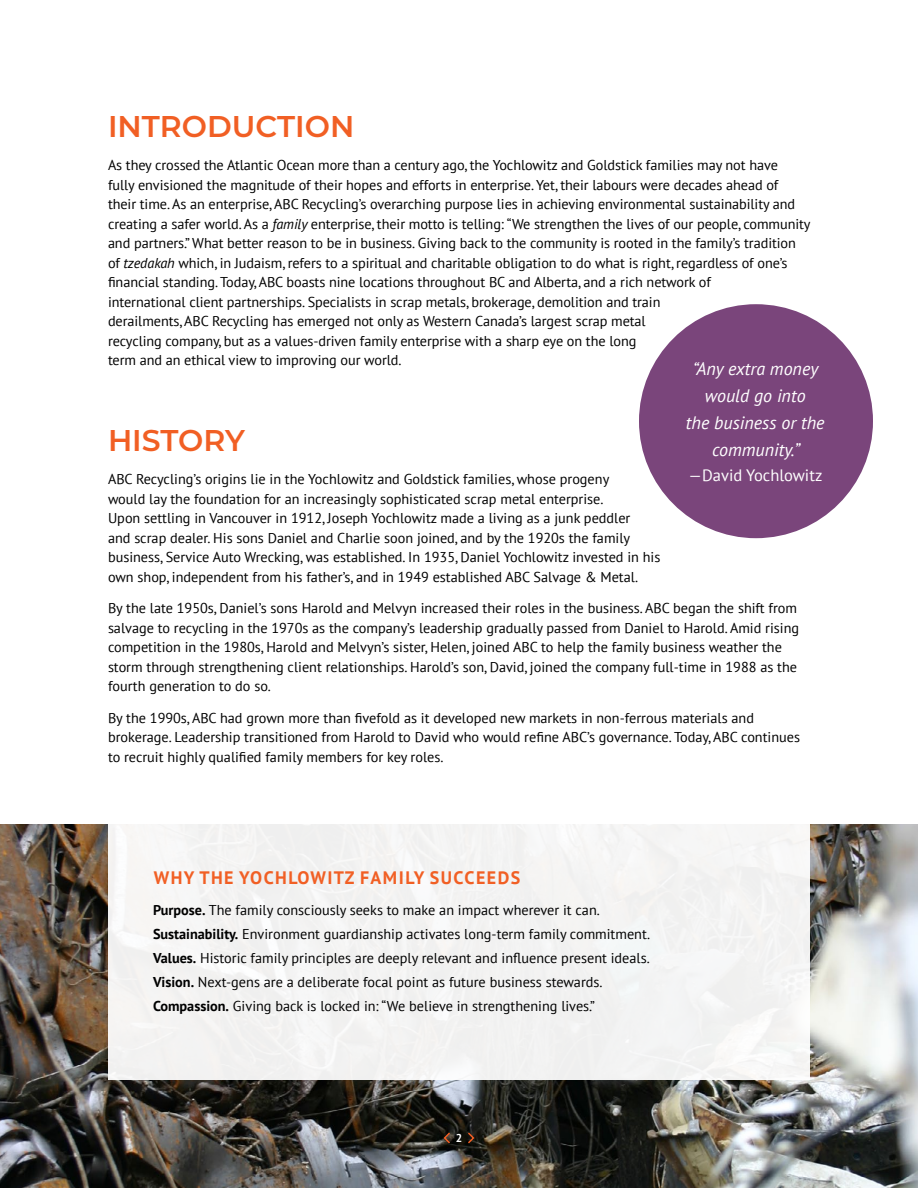
<style>
.page{position:relative;width:918px;height:1188px;background:#fff}
.page>*{position:absolute;margin:0;border:0;box-sizing:border-box;transform-origin:0 0}
.head1_75089{font:600 30px "Montserrat";color:#f15f24}
.callout_text_75089{font:italic 18px/27px "PT Sans";color:#fff;text-align:center}
.sub1_75089{font:700 18px "PT Sans";letter-spacing:.08em;color:#f15f24}
.callout_text_75089-2{font:16.5px "PT Sans";color:#fff}
.body_75089{font:14.25px/19.5px "PT Sans";color:#000}
.t1{font:700 11.4px "PT Sans";color:#fff}
.s1{font-style:italic}
.s2{font-weight:700}
</style>
<div class="page">
<img style="left:0;top:824px;width:918px;height:364px">
<div style="left:108px;top:801px;width:702px;height:279px;background:#f4f3f3"></div>
<div style="left:639px;top:304px;width:234px;height:234px;background:#7a457b;border-radius:50%"></div>
<svg style="left:442px;top:1131px;width:10px;height:14px"></svg>
<svg style="left:466px;top:1131px;width:10px;height:14px"></svg>
<p class="head1_75089" style="left:108px;top:105px;width:248px">INTRODUCTION</p>
<p class="body_75089" style="left:108px;top:155px;width:704px">As they crossed the Atlantic Ocean more than a century ago, the Yochlowitz and Goldstick families may not have<br>fully envisioned the magnitude of their hopes and efforts in enterprise. Yet, their labours were decades ahead of<br>their time. As an enterprise, ABC Recycling’s overarching purpose lies in achieving environmental sustainability and creating a safer world. As a <span class="s1">family</span> enterprise, their motto is telling: “We strengthen the lives of our people, community and partners.” What better reason to be in business. Giving back to the community is rooted in the family’s tradition of <span class="s1">tzedakah</span> which, in Judaism, refers to a spiritual and charitable obligation to do what is right, regardless of one’s financial standing. Today, ABC boasts nine locations throughout BC and Alberta, and a rich network of<br>international client partnerships. Specialists in scrap metals, brokerage, demolition and train<br>derailments, ABC Recycling has emerged not only as Western Canada’s largest scrap metal<br>recycling company, but as a values-driven family enterprise with a sharp eye on the long<br>term and an ethical view to improving our world.</p>
<p class="callout_text_75089" style="left:686px;top:355px;width:140px">“Any extra money would go into<br>the business or the community.”</p>
<p class="callout_text_75089-2" style="left:689px;top:465px;width:135px">—David Yochlowitz</p>
<p class="head1_75089" style="left:108px;top:419px;width:138px">HISTORY</p>
<p class="body_75089" style="left:108px;top:469px;width:554px">ABC Recycling’s origins lie in the Yochlowitz and Goldstick families, whose progeny<br>would lay the foundation for an increasingly sophisticated scrap metal enterprise.<br>Upon settling in Vancouver in 1912, Joseph Yochlowitz made a living as a junk peddler<br>and scrap dealer. His sons Daniel and Charlie soon joined, and by the 1920s the family business, Service Auto Wrecking, was established. In 1935, Daniel Yochlowitz invested in his own shop, independent from his father’s, and in 1949 established ABC Salvage &amp; Metal.</p>
<p class="body_75089" style="left:108px;top:598px;width:693px">By the late 1950s, Daniel’s sons Harold and Melvyn increased their roles in the business. ABC began the shift from salvage to recycling in the 1970s as the company’s leadership gradually passed from Daniel to Harold. Amid rising competition in the 1980s, Harold and Melvyn’s sister, Helen, joined ABC to help the family business weather the storm through strengthening client relationships. Harold’s son, David, joined the company full-time in 1988 as the fourth generation to do so.</p>
<p class="body_75089" style="left:108px;top:708px;width:694px">By the 1990s, ABC had grown more than fivefold as it developed new markets in non-ferrous materials and brokerage. Leadership transitioned from Harold to David who would refine ABC’s governance. Today, ABC continues to recruit highly qualified family members for key roles.</p>
<p class="sub1_75089" style="left:154px;top:865px;width:368px">WHY THE YOCHLOWITZ FAMILY SUCCEEDS</p>
<p class="body_75089" style="left:153px;top:900px;width:448px"><span class="s2">Purpose.</span> The family consciously seeks to make an impact wherever it can.</p>
<p class="body_75089" style="left:153px;top:924px;width:499px"><span class="s2">Sustainability.</span> Environment guardianship activates long-term family commitment.</p>
<p class="body_75089" style="left:153px;top:948px;width:498px"><span class="s2">Values.</span> Historic family principles are deeply relevant and influence present ideals.</p>
<p class="body_75089" style="left:153px;top:972px;width:451px"><span class="s2">Vision.</span> Next-gens are a deliberate focal point as future business stewards.</p>
<p class="body_75089" style="left:153px;top:996px;width:444px"><span class="s2">Compassion.</span> Giving back is locked in: “We believe in strengthening lives.”</p>
<p class="t1" style="left:456px;top:1130px;width:8px">2</p>
</div>
